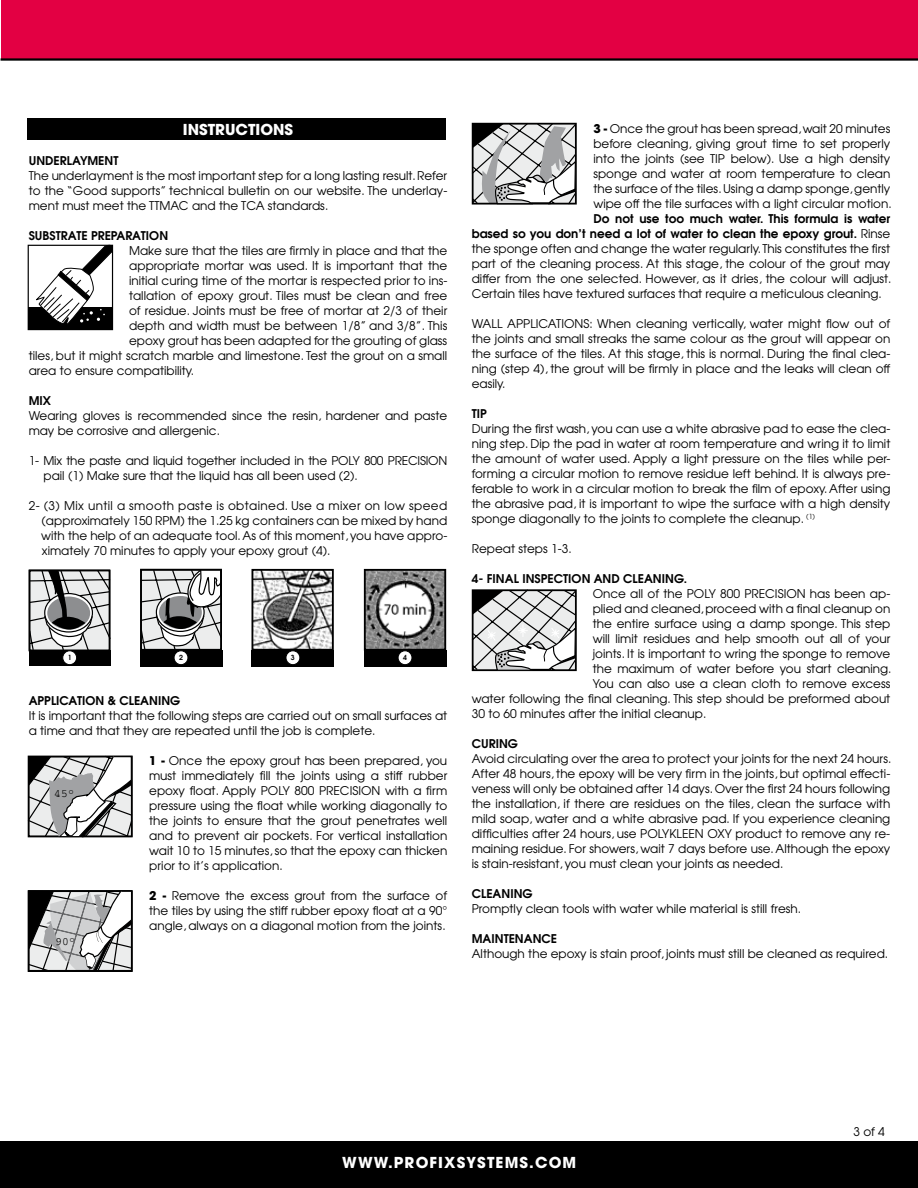
<style>
.page{position:relative;width:918px;height:1188px;background:#fff}
.page>*{position:absolute;margin:0;border:0;box-sizing:border-box;transform-origin:0 0}
.t1{font:700 15px "Avant Garde";letter-spacing:.075em;color:#fff}
.t2{font:700 15px "Avant Garde";color:#fff}
.t3{font:12px/15px "Avant Garde";color:#000;text-align:justify}
.t4{font:600 12px "Avant Garde";color:#000}
.t5{font:12px/15px "Avant Garde";letter-spacing:-.02em;color:#000}
.t6{font:11.25px "Courier";color:#000}
.t7{font:600 7.05px "Avant Garde";color:#000}
.s1{font-weight:700}
.s2{font-weight:600}
</style>
<div class="page">
<div style="left:0;top:1141px;width:918px;height:47px;background:#000"></div>
<div style="left:1px;top:0;width:917px;height:60px;background:#e30043"></div>
<hr style="left:1px;top:58px;width:917px;height:3px;background:#000">
<div style="left:28px;top:307px;width:85px;height:22px;background:#000"></div>
<div style="left:28px;top:245px;width:85px;height:85px;border:1px solid #000"></div>
<svg style="left:33px;top:245px;width:80px;height:80px"></svg>
<svg style="left:27px;top:755px;width:106px;height:83px"></svg>
<svg style="left:28px;top:890px;width:105px;height:82px;background:#a6a6a7"></svg>
<div style="left:28px;top:119px;width:418px;height:21px;background:#000"></div>
<svg style="left:471px;top:122px;width:106px;height:83px;background:#aeafaf"></svg>
<svg style="left:471px;top:589px;width:106px;height:83px;background:#b6b7b7"></svg>
<div style="left:252px;top:650px;width:82px;height:17px;background:#000"></div>
<img style="left:255px;top:572px;width:76px;height:76px">
<div style="left:252px;top:569px;width:82px;height:82px;border:2px solid #000"></div>
<div style="left:286px;top:651px;width:14px;height:14px;background:#fff;border-radius:50%"></div>
<div style="left:286px;top:650px;width:14px;height:15px;border:1px solid #000;border-radius:50%"></div>
<div style="left:364px;top:650px;width:82px;height:17px;background:#000"></div>
<img style="left:367px;top:572px;width:76px;height:76px">
<div style="left:364px;top:569px;width:82px;height:82px;border:2px solid #000"></div>
<div style="left:398px;top:651px;width:14px;height:14px;background:#fff;border-radius:50%"></div>
<div style="left:398px;top:650px;width:14px;height:15px;border:1px solid #000;border-radius:50%"></div>
<svg style="left:140px;top:568px;width:83px;height:97px"></svg>
<div style="left:140px;top:569px;width:82px;height:82px;border:2px solid #000"></div>
<div style="left:140px;top:650px;width:82px;height:17px;background:#000"></div>
<div style="left:174px;top:651px;width:14px;height:14px;background:#fff;border-radius:50%"></div>
<div style="left:174px;top:650px;width:14px;height:15px;border:1px solid #000;border-radius:50%"></div>
<svg style="left:28px;top:569px;width:83px;height:83px;background:#a2a3a3"></svg>
<div style="left:29px;top:650px;width:82px;height:16px;background:#000"></div>
<div style="left:63px;top:651px;width:14px;height:14px;background:#fff;border-radius:50%"></div>
<div style="left:62px;top:650px;width:15px;height:15px;border:1px solid #000;border-radius:50%"></div>
<p class="t2" style="left:183px;top:119px;width:112px">INSTRUCTIONS</p>
<p class="t4" style="left:29px;top:152px;width:91px">UNDERLAYMENT</p>
<p class="t3" style="left:29px;top:168px;width:420px">The underlayment is the most important step for a long lasting result. Refer to the “Good supports” technical bulletin on our website. The underlay&shy;ment must meet the TTMAC and the TCA standards.</p>
<p class="t4" style="left:29px;top:227px;width:141px">SUBSTRATE PREPARATION</p>
<p class="t3" style="left:129px;top:243px;width:320px">Make sure that the tiles are firmly in place and that the</p>
<p class="t3" style="left:129px;top:258px;width:320px">appropriate mortar was used. It is important that the</p>
<p class="t3" style="left:129px;top:273px;width:320px">initial curing time of the mortar is respected prior to ins-</p>
<p class="t3" style="left:129px;top:288px;width:320px">tallation of epoxy grout. Tiles must be clean and free</p>
<p class="t3" style="left:129px;top:303px;width:320px">of residue. Joints must be free of mortar at 2/3 of their</p>
<p class="t3" style="left:129px;top:318px;width:320px">depth and width must be between 1/8’’ and 3/8’’. This</p>
<p class="t3" style="left:129px;top:333px;width:320px">epoxy grout has been adapted for the grouting of glass</p>
<p class="t3" style="left:29px;top:348px;width:420px">tiles, but it might scratch marble and limestone. Test the grout on a small</p>
<p class="t3" style="left:29px;top:363px;width:167px">area to ensure compatibility.</p>
<p class="t4" style="left:29px;top:392px;width:24px">MIX</p>
<p class="t3" style="left:29px;top:408px;width:420px">Wearing gloves is recommended since the resin, hardener and paste may be corrosive and allergenic.</p>
<p class="t5" style="left:44px;top:453px;width:405px;text-indent:-15px">1- Mix the paste and liquid together included in the POLY 800 PRECISION pail (1) Make sure that the liquid has all been used (2).</p>
<p class="t3" style="left:41px;top:498px;width:408px;text-indent:-12px">2- (3) Mix until a smooth paste is obtained. Use a mixer on low speed (approximately 150 RPM) the 1.25 kg containers can be mixed by hand with the help of an adequate tool. As of this moment, you have appro&shy;ximately 70 minutes to apply your epoxy grout (4).</p>
<p class="t7" style="left:68px;top:653px;width:5px">1</p>
<p class="t7" style="left:179px;top:653px;width:5px">2</p>
<p class="t7" style="left:291px;top:653px;width:5px">3</p>
<p class="t7" style="left:403px;top:653px;width:5px">4</p>
<p class="t4" style="left:29px;top:692px;width:153px">APPLICATION &amp; CLEANING</p>
<p class="t3" style="left:29px;top:708px;width:420px">It is important that the following steps are carried out on small surfaces at a time and that they are repeated until the job is complete.</p>
<p class="t3" style="left:149px;top:753px;width:300px"><span class="s1">1 -</span> Once the epoxy grout has been prepared, you must immediately fill the joints using a stiff rubber epoxy float. Apply POLY 800 PRECISION with a firm pressure using the float while working diagonally to the joints to ensure that the grout penetrates well and to prevent air pockets. For vertical installation wait 10 to 15 minutes, so that the epoxy can thicken prior to it’s application.</p>
<p class="t3" style="left:149px;top:888px;width:300px"><span class="s1">2 -</span> Remove the excess grout from the surface of the tiles by using the stiff rubber epoxy float at a 90° angle, always on a diagonal motion from the joints.</p>
<p class="t6" style="left:54px;top:788px;width:22px">45°</p>
<p class="t6" style="left:55px;top:936px;width:22px">90°</p>
<p class="t3" style="left:593px;top:120px;width:300px"><span class="s1">3 -</span> Once the grout has been spread, wait 20 minutes before cleaning, giving grout time to set properly into the joints (see TIP below). Use a high density sponge and water at room temperature to clean the surface of the tiles. Using a damp sponge, gently wipe off the tile surfaces with a light circular motion.</p>
<p class="t3" style="left:472px;top:210px;width:421px;text-indent:122px"><span class="s2">Do not use too much water. This formula is water based so you don’t need a lot of water to clean the epoxy grout.</span> Rinse the sponge often and change the water regularly. This constitutes the first part of the cleaning process. At this stage, the colour of the grout may differ from the one selected. However, as it dries, the colour will adjust.<br>Certain tiles have textured surfaces that require a meticulous cleaning.</p>
<p class="t3" style="left:472px;top:315px;width:420px">WALL APPLICATIONS: When cleaning vertically, water might flow out of the joints and small streaks the same colour as the grout will appear on the surface of the tiles. At this stage, this is normal. During the final clea&shy;ning (step 4), the grout will be firmly in place and the leaks will clean off easily.</p>
<p class="t4" style="left:472px;top:405px;width:17px">TIP</p>
<p class="t3" style="left:472px;top:420px;width:420px">During the first wash, you can use a white abrasive pad to ease the clea&shy;ning step. Dip the pad in water at room temperature and wring it to limit the amount of water used. Apply a light pressure on the tiles while per&shy;forming a circular motion to remove residue left behind. It is always pre&shy;ferable to work in a circular motion to break the film of epoxy. After using the abrasive pad, it is important to wipe the surface with a high density sponge diagonally to the joints to complete the cleanup. <sup>(1)</sup></p>
<p class="t3" style="left:472px;top:540px;width:101px">Repeat steps 1-3.</p>
<p class="t4" style="left:472px;top:570px;width:217px">4- FINAL INSPECTION AND CLEANING.</p>
<p class="t3" style="left:593px;top:585px;width:299px">Once all of the POLY 800 PRECISION has been ap-</p>
<p class="t3" style="left:593px;top:600px;width:299px">plied and cleaned, proceed with a final cleanup on</p>
<p class="t3" style="left:593px;top:615px;width:299px">the entire surface using a damp sponge. This step</p>
<p class="t3" style="left:593px;top:630px;width:299px">will limit residues and help smooth out all of your</p>
<p class="t3" style="left:593px;top:645px;width:299px">joints. It is important to wring the sponge to remove</p>
<p class="t3" style="left:593px;top:660px;width:300px">the maximum of water before you start cleaning.</p>
<p class="t3" style="left:593px;top:675px;width:299px">You can also use a clean cloth to remove excess</p>
<p class="t3" style="left:472px;top:690px;width:420px">water following the final cleaning. This step should be preformed about</p>
<p class="t3" style="left:472px;top:705px;width:236px">30 to 60 minutes after the initial cleanup.</p>
<p class="t4" style="left:472px;top:735px;width:48px">CURING</p>
<p class="t3" style="left:472px;top:750px;width:421px">Avoid circulating over the area to protect your joints for the next 24 hours.<br>After 48 hours, the epoxy will be very firm in the joints, but optimal effecti&shy;veness will only be obtained after 14 days. Over the first 24 hours following the installation, if there are residues on the tiles, clean the surface with mild soap, water and a white abrasive pad. If you experience cleaning difficulties after 24 hours, use POLYKLEEN OXY product to remove any re&shy;maining residue. For showers, wait 7 days before use. Although the epoxy is stain-resistant, you must clean your joints as needed.</p>
<p class="t4" style="left:472px;top:885px;width:62px">CLEANING</p>
<p class="t3" style="left:472px;top:900px;width:331px">Promptly clean tools with water while material is still fresh.</p>
<p class="t4" style="left:472px;top:930px;width:87px">MAINTENANCE</p>
<p class="t3" style="left:472px;top:945px;width:418px">Although the epoxy is stain proof, joints must still be cleaned as required.</p>
<p class="t3" style="left:853px;top:1124px;width:33px">3 of 4</p>
<p class="t1" style="left:342px;top:1153px;width:236px">WWW.PROFIXSYSTEMS.COM</p>
</div>
